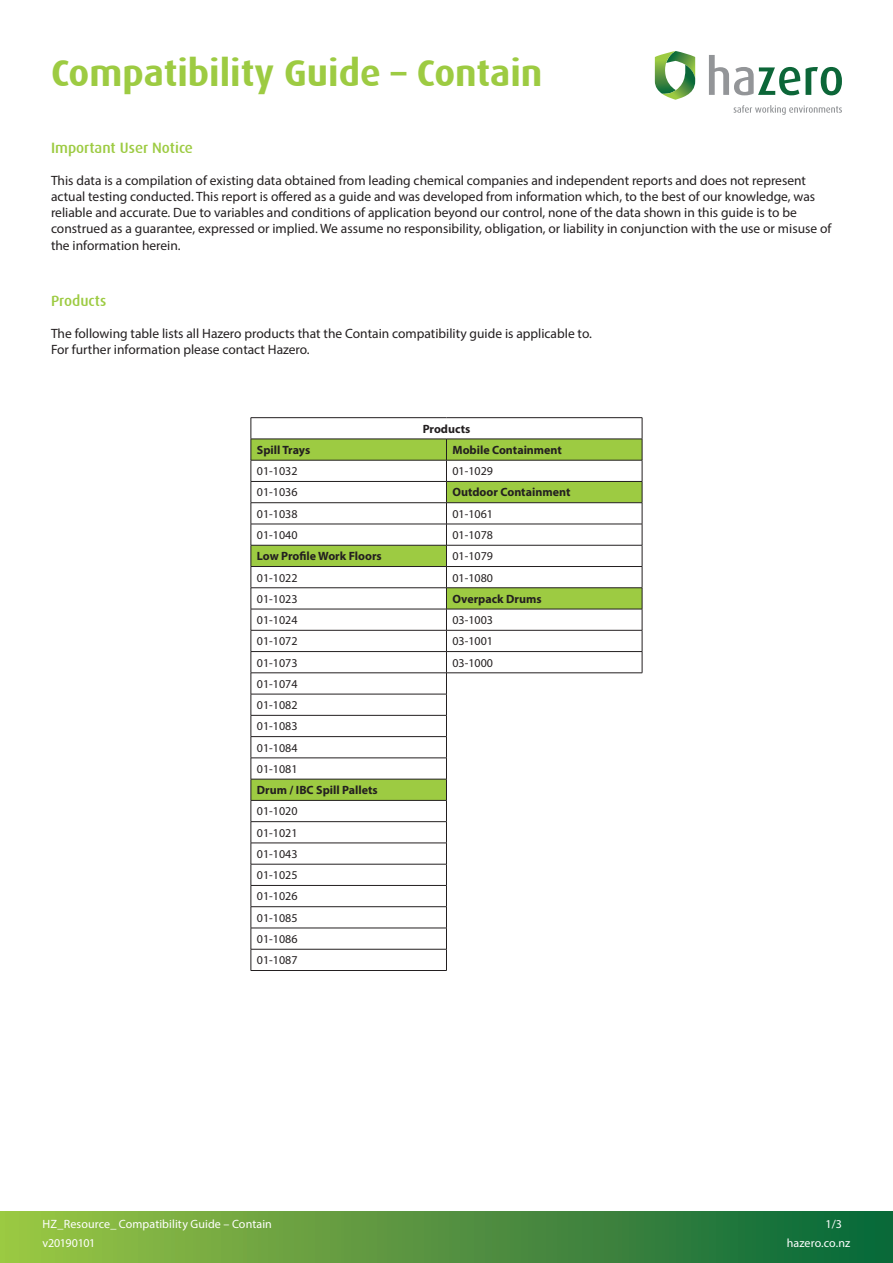
<style>
.page{position:relative;width:893px;height:1263px;background:#fff}
.page>*{position:absolute;margin:0;border:0;box-sizing:border-box;transform-origin:0 0}
.Main_Heading_of_Form{font:700 37.5px "Dax";color:#9dcb42}
.t1{font:500 15px "Dax";color:#9dcb42}
.t2{font:13.5px/16.2px "Myriad Pro";color:#231f20}
.t3{font:12px "Myriad Pro";color:#231f20}
.t4{font:700 12px "Myriad Pro";color:#231f20}
.t5{font:12px "Myriad Pro";letter-spacing:.005em;color:#fff}
.t6{font:12px "Myriad Pro";letter-spacing:-.035em;color:#fff}
</style>
<div class="page">
<svg style="left:709px;top:55px;width:133px;height:40px"></svg>
<svg style="left:733px;top:105px;width:109px;height:10px"></svg>
<svg style="left:655px;top:51px;width:40px;height:49px"></svg>
<svg style="left:252px;top:440px;width:390px;height:360px"></svg>
<hr style="left:251px;top:417px;width:195px;height:1px;background:#231f20">
<hr style="left:446px;top:417px;width:196px;height:1px;background:#231f20">
<hr style="left:251px;top:439px;width:195px;height:1px;background:#231f20">
<hr style="left:446px;top:439px;width:196px;height:1px;background:#231f20">
<hr style="left:251px;top:460px;width:195px;height:1px;background:#231f20">
<hr style="left:446px;top:460px;width:196px;height:1px;background:#231f20">
<hr style="left:251px;top:481px;width:195px;height:1px;background:#231f20">
<hr style="left:446px;top:481px;width:196px;height:1px;background:#231f20">
<hr style="left:251px;top:502px;width:195px;height:1px;background:#231f20">
<hr style="left:446px;top:502px;width:196px;height:1px;background:#231f20">
<hr style="left:251px;top:524px;width:195px;height:1px;background:#231f20">
<hr style="left:446px;top:524px;width:196px;height:1px;background:#231f20">
<hr style="left:251px;top:545px;width:195px;height:1px;background:#231f20">
<hr style="left:446px;top:545px;width:196px;height:1px;background:#231f20">
<hr style="left:251px;top:566px;width:195px;height:1px;background:#231f20">
<hr style="left:446px;top:566px;width:196px;height:1px;background:#231f20">
<hr style="left:251px;top:587px;width:195px;height:1px;background:#231f20">
<hr style="left:446px;top:587px;width:196px;height:1px;background:#231f20">
<hr style="left:251px;top:609px;width:195px;height:1px;background:#231f20">
<hr style="left:446px;top:609px;width:196px;height:1px;background:#231f20">
<hr style="left:251px;top:630px;width:195px;height:1px;background:#231f20">
<hr style="left:446px;top:630px;width:196px;height:1px;background:#231f20">
<hr style="left:251px;top:651px;width:195px;height:1px;background:#231f20">
<hr style="left:446px;top:651px;width:196px;height:1px;background:#231f20">
<svg style="left:642px;top:418px;width:1px;height:255px"></svg>
<hr style="left:251px;top:672px;width:195px;height:1px;background:#231f20">
<hr style="left:446px;top:672px;width:196px;height:1px;background:#231f20">
<hr style="left:251px;top:694px;width:196px;height:1px;background:#231f20">
<hr style="left:251px;top:715px;width:196px;height:1px;background:#231f20">
<hr style="left:251px;top:736px;width:196px;height:1px;background:#231f20">
<hr style="left:251px;top:758px;width:196px;height:1px;background:#231f20">
<hr style="left:251px;top:779px;width:196px;height:1px;background:#231f20">
<hr style="left:251px;top:800px;width:196px;height:1px;background:#231f20">
<hr style="left:251px;top:821px;width:196px;height:1px;background:#231f20">
<hr style="left:251px;top:843px;width:196px;height:1px;background:#231f20">
<hr style="left:251px;top:864px;width:196px;height:1px;background:#231f20">
<hr style="left:251px;top:885px;width:196px;height:1px;background:#231f20">
<hr style="left:251px;top:906px;width:196px;height:1px;background:#231f20">
<hr style="left:251px;top:928px;width:196px;height:1px;background:#231f20">
<hr style="left:251px;top:949px;width:196px;height:1px;background:#231f20">
<svg style="left:251px;top:418px;width:1px;height:552px"></svg>
<svg style="left:446px;top:439px;width:1px;height:531px"></svg>
<hr style="left:251px;top:970px;width:196px;height:1px;background:#231f20">
<div style="left:0;top:1212px;width:893px;height:51px;background:linear-gradient(to right,#9dc344,#08643a)"></div>
<p class="Main_Heading_of_Form" style="left:51px;top:52px;width:493px">Compatibility Guide – Contain</p>
<p class="t1" style="left:51px;top:140px;width:143px">Important User Notice</p>
<p class="t2" style="left:51px;top:172px;width:782px">This data is a compilation of existing data obtained from leading chemical companies and independent reports and does not represent actual testing conducted. This report is offered as a guide and was developed from information which, to the best of our knowledge, was reliable and accurate. Due to variables and conditions of application beyond our control, none of the data shown in this guide is to be construed as a guarantee, expressed or implied. We assume no responsibility, obligation, or liability in conjunction with the use or misuse of the information herein.</p>
<p class="t1" style="left:51px;top:292px;width:57px">Products</p>
<p class="t2" style="left:51px;top:325px;width:542px">The following table lists all Hazero products that the Contain compatibility guide is applicable to.</p>
<p class="t2" style="left:51px;top:341px;width:260px">For further information please contact Hazero.</p>
<p class="t4" style="left:423px;top:421px;width:49px">Products</p>
<p class="t4" style="left:257px;top:442px;width:55px">Spill Trays</p>
<p class="t4" style="left:452px;top:442px;width:111px">Mobile Containment</p>
<p class="t3" style="left:257px;top:464px;width:42px">01-1032</p>
<p class="t3" style="left:452px;top:464px;width:42px">01-1029</p>
<p class="t3" style="left:257px;top:485px;width:42px">01-1036</p>
<p class="t4" style="left:452px;top:485px;width:119px">Outdoor Containment</p>
<p class="t3" style="left:257px;top:506px;width:42px">01-1038</p>
<p class="t3" style="left:452px;top:506px;width:42px">01-1061</p>
<p class="t3" style="left:257px;top:527px;width:42px">01-1040</p>
<p class="t3" style="left:452px;top:527px;width:42px">01-1078</p>
<p class="t4" style="left:257px;top:548px;width:126px">Low Profile Work Floors</p>
<p class="t3" style="left:452px;top:549px;width:42px">01-1079</p>
<p class="t3" style="left:257px;top:570px;width:42px">01-1022</p>
<p class="t3" style="left:452px;top:570px;width:42px">01-1080</p>
<p class="t3" style="left:257px;top:591px;width:42px">01-1023</p>
<p class="t4" style="left:452px;top:591px;width:91px">Overpack Drums</p>
<p class="t3" style="left:257px;top:613px;width:42px">01-1024</p>
<p class="t3" style="left:452px;top:613px;width:42px">03-1003</p>
<p class="t3" style="left:257px;top:634px;width:42px">01-1072</p>
<p class="t3" style="left:452px;top:634px;width:42px">03-1001</p>
<p class="t3" style="left:257px;top:655px;width:42px">01-1073</p>
<p class="t3" style="left:452px;top:655px;width:42px">03-1000</p>
<p class="t3" style="left:257px;top:676px;width:42px">01-1074</p>
<p class="t3" style="left:257px;top:698px;width:42px">01-1082</p>
<p class="t3" style="left:257px;top:719px;width:42px">01-1083</p>
<p class="t3" style="left:257px;top:740px;width:42px">01-1084</p>
<p class="t3" style="left:257px;top:761px;width:42px">01-1081</p>
<p class="t4" style="left:257px;top:782px;width:122px">Drum / IBC Spill Pallets</p>
<p class="t3" style="left:257px;top:804px;width:42px">01-1020</p>
<p class="t3" style="left:257px;top:825px;width:42px">01-1021</p>
<p class="t3" style="left:257px;top:846px;width:42px">01-1043</p>
<p class="t3" style="left:257px;top:868px;width:42px">01-1025</p>
<p class="t3" style="left:257px;top:889px;width:42px">01-1026</p>
<p class="t3" style="left:257px;top:910px;width:42px">01-1085</p>
<p class="t3" style="left:257px;top:931px;width:42px">01-1086</p>
<p class="t3" style="left:257px;top:953px;width:42px">01-1087</p>
<p class="t5" style="left:43px;top:1216px;width:231px">HZ_Resource_ Compatibility Guide – Contain</p>
<p class="t5" style="left:825px;top:1216px;width:18px">1/3</p>
<p class="t6" style="left:43px;top:1235px;width:54px">v20190101</p>
<p class="t5" style="left:787px;top:1235px;width:65px">hazero.co.nz</p>
</div>
